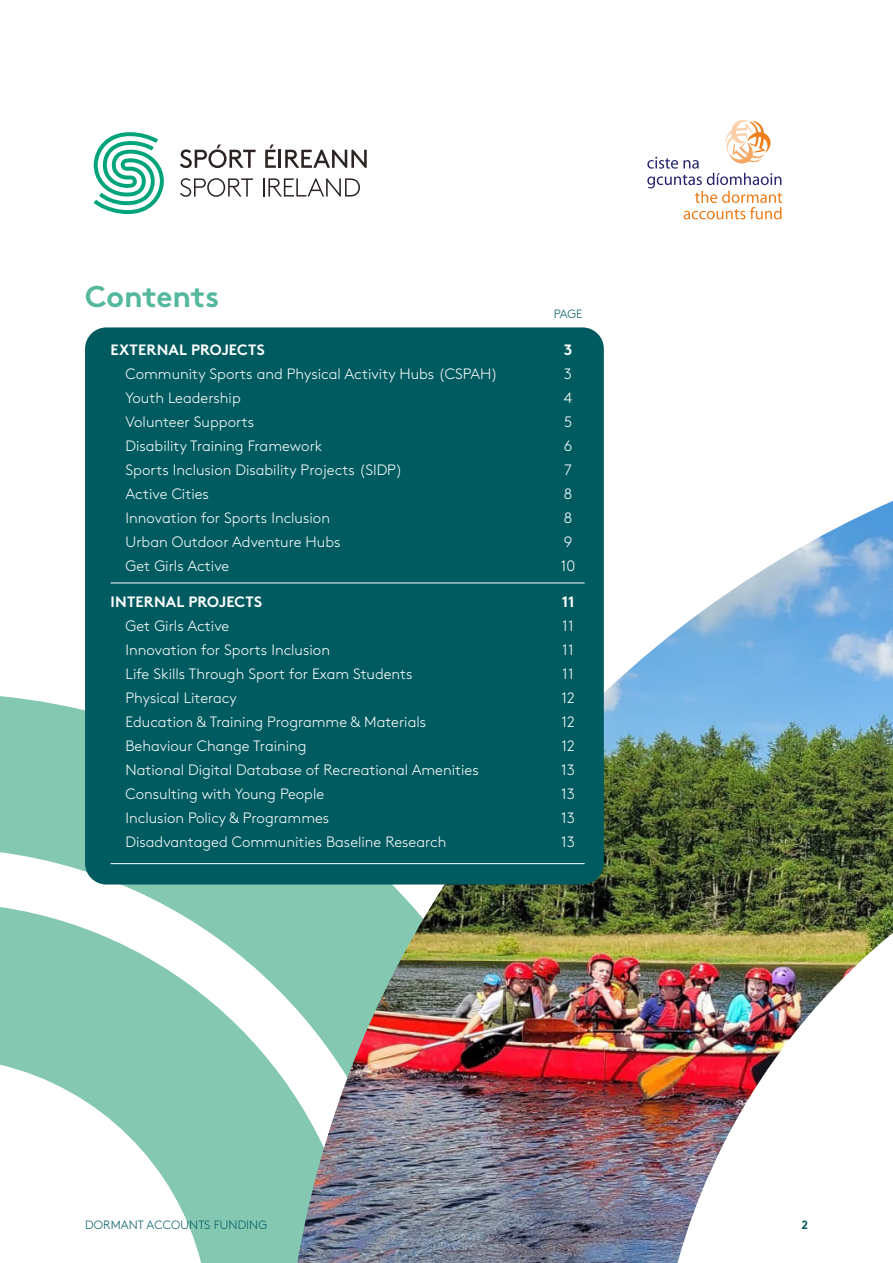
<style>
.page{position:relative;width:893px;height:1263px;background:#fff}
.page>*{position:absolute;margin:0;border:0;box-sizing:border-box;transform-origin:0 0}
.t1{font:700 30px "Brown Std";color:#53b89c}
.t2{font:300 15px "Brown Std";color:#fff}
.t3{font:700 15px "Brown Std";letter-spacing:.01em;color:#fff}
.t4{font:300 12px "Brown Std";letter-spacing:.01em;color:#005b60}
.t5{font:300 12px "Brown Std";color:#005d63}
.t6{font:700 12px "Brown Std";color:#005b60}
</style>
<div class="page">
<svg style="left:0;top:696px;width:297px;height:211px;fill:#85c8b1"></svg>
<svg style="left:0;top:907px;width:297px;height:356px;fill:#85c8b1"></svg>
<img style="left:297px;top:501px;width:596px;height:762px">
<div style="left:85px;top:327px;width:519px;height:557px;background:#005b60;border-radius:21px"></div>
<svg style="left:94px;top:132px;width:70px;height:82px"></svg>
<svg style="left:180px;top:145px;width:76px;height:23px"></svg>
<svg style="left:265px;top:145px;width:11px;height:23px"></svg>
<hr style="left:278px;top:150px;width:3px;height:18px;background:#2b2422">
<svg style="left:285px;top:150px;width:82px;height:18px"></svg>
<svg style="left:180px;top:178px;width:73px;height:19px"></svg>
<svg style="left:263px;top:178px;width:97px;height:19px"></svg>
<svg style="left:647px;top:120px;width:135px;height:99px"></svg>
<hr style="left:111px;top:583px;width:474px;height:1px;background:#fff">
<hr style="left:111px;top:863px;width:474px;height:1px;background:#fff">
<p class="t1" style="left:85px;top:279px;width:136px">Contents</p>
<p class="t5" style="left:554px;top:308px;width:30px">PAGE</p>
<p class="t3" style="left:111px;top:340px;width:156px">EXTERNAL PROJECTS</p>
<p class="t3" style="left:564px;top:340px;width:10px">3</p>
<p class="t2" style="left:126px;top:365px;width:374px">Community Sports and Physical Activity Hubs (CSPAH)</p>
<p class="t2" style="left:564px;top:365px;width:10px">3</p>
<p class="t2" style="left:126px;top:389px;width:117px">Youth Leadership</p>
<p class="t2" style="left:564px;top:389px;width:10px">4</p>
<p class="t2" style="left:126px;top:413px;width:130px">Volunteer Supports</p>
<p class="t2" style="left:564px;top:413px;width:10px">5</p>
<p class="t2" style="left:126px;top:437px;width:198px">Disability Training Framework</p>
<p class="t2" style="left:564px;top:437px;width:10px">6</p>
<p class="t2" style="left:126px;top:461px;width:278px">Sports Inclusion Disability Projects (SIDP)</p>
<p class="t2" style="left:564px;top:461px;width:9px">7</p>
<p class="t2" style="left:126px;top:485px;width:85px">Active Cities</p>
<p class="t2" style="left:564px;top:485px;width:10px">8</p>
<p class="t2" style="left:126px;top:509px;width:206px">Innovation for Sports Inclusion</p>
<p class="t2" style="left:564px;top:509px;width:10px">8</p>
<p class="t2" style="left:126px;top:533px;width:216px">Urban Outdoor Adventure Hubs</p>
<p class="t2" style="left:564px;top:533px;width:10px">9</p>
<p class="t2" style="left:126px;top:557px;width:105px">Get Girls Active</p>
<p class="t2" style="left:561px;top:557px;width:16px">10</p>
<p class="t3" style="left:111px;top:592px;width:153px">INTERNAL PROJECTS</p>
<p class="t3" style="left:562px;top:592px;width:14px">11</p>
<p class="t2" style="left:126px;top:617px;width:105px">Get Girls Active</p>
<p class="t2" style="left:562px;top:617px;width:13px">11</p>
<p class="t2" style="left:126px;top:641px;width:206px">Innovation for Sports Inclusion</p>
<p class="t2" style="left:562px;top:641px;width:13px">11</p>
<p class="t2" style="left:126px;top:665px;width:289px">Life Skills Through Sport for Exam Students</p>
<p class="t2" style="left:562px;top:665px;width:13px">11</p>
<p class="t2" style="left:126px;top:689px;width:113px">Physical Literacy</p>
<p class="t2" style="left:561px;top:689px;width:15px">12</p>
<p class="t2" style="left:126px;top:713px;width:302px">Education &amp; Training Programme &amp; Materials</p>
<p class="t2" style="left:561px;top:713px;width:15px">12</p>
<p class="t2" style="left:126px;top:737px;width:183px">Behaviour Change Training</p>
<p class="t2" style="left:561px;top:737px;width:15px">12</p>
<p class="t2" style="left:126px;top:761px;width:355px">National Digital Database of Recreational Amenities</p>
<p class="t2" style="left:561px;top:761px;width:15px">13</p>
<p class="t2" style="left:126px;top:785px;width:200px">Consulting with Young People</p>
<p class="t2" style="left:561px;top:785px;width:15px">13</p>
<p class="t2" style="left:126px;top:809px;width:205px">Inclusion Policy &amp; Programmes</p>
<p class="t2" style="left:561px;top:809px;width:15px">13</p>
<p class="t2" style="left:126px;top:833px;width:322px">Disadvantaged Communities Baseline Research</p>
<p class="t2" style="left:561px;top:833px;width:15px">13</p>
<p class="t4" style="left:85px;top:1218px;width:184px">DORMANT ACCOUNTS FUNDING</p>
<p class="t6" style="left:802px;top:1218px;width:8px">2</p>
</div>
